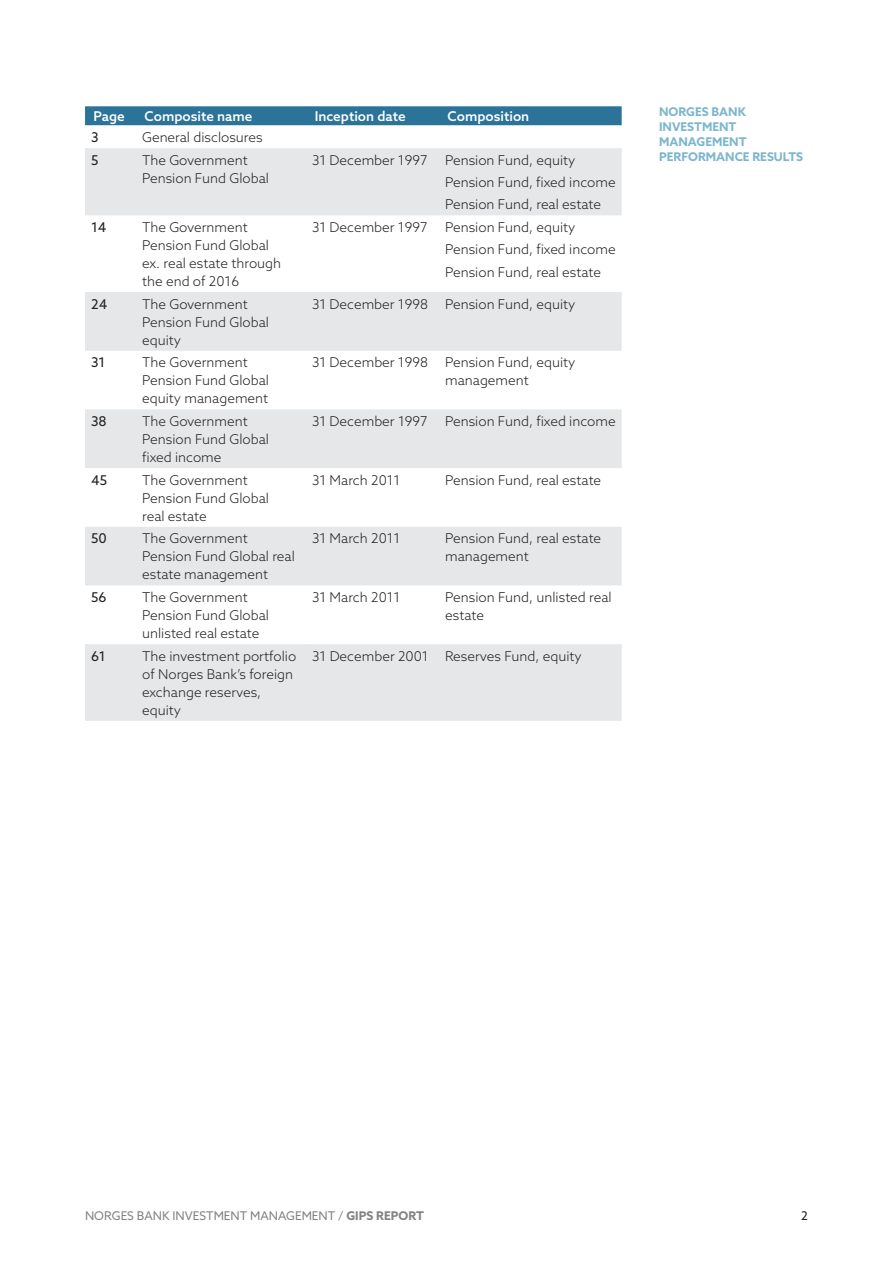
<style>
.page{position:relative;width:893px;height:1263px;background:#fff}
.page>*{position:absolute;margin:0;border:0;box-sizing:border-box;transform-origin:0 0}
.t1{font:300 13.5px/18px "Azo Sans";color:#231f20}
.t2{font:500 13.5px "Azo Sans";color:#fff}
.t3{font:13.5px "Azo Sans";color:#231f20}
.t4{font:700 12px/15px "Azo Sans";color:#7bb6ce}
.t5{font:12px "Azo Sans";color:#808285}
.t6{font:12px "Azo Sans";color:#231f20}
.s1{font-weight:700}
</style>
<div class="page">
<div style="left:85px;top:106px;width:537px;height:19px;background:#2c7399"></div>
<svg style="left:85px;top:148px;width:537px;height:573px;fill:#e6e7e9"></svg>
<p class="t2" style="left:94px;top:108px;width:33px">Page</p>
<p class="t2" style="left:145px;top:108px;width:109px">Composite name</p>
<p class="t2" style="left:315px;top:108px;width:93px">Inception date</p>
<p class="t2" style="left:448px;top:108px;width:83px">Composition</p>
<p class="t3" style="left:91px;top:129px;width:9px">3</p>
<p class="t1" style="left:142px;top:128px;width:122px">General disclosures</p>
<p class="t3" style="left:91px;top:151px;width:9px">5</p>
<p class="t1" style="left:142px;top:151px;width:128px">The Government<br>Pension Fund Global</p>
<p class="t1" style="left:312px;top:151px;width:117px">31 December 1997</p>
<p class="t1" style="left:445px;top:149px;width:172px;line-height:22.2px">Pension Fund, equity<br>Pension Fund, fixed income<br>Pension Fund, real estate</p>
<p class="t3" style="left:91px;top:218px;width:17px">14</p>
<p class="t1" style="left:142px;top:218px;width:141px">The Government<br>Pension Fund Global ex. real estate through the end of 2016</p>
<p class="t1" style="left:312px;top:218px;width:117px">31 December 1997</p>
<p class="t1" style="left:445px;top:216px;width:172px;line-height:22.2px">Pension Fund, equity<br>Pension Fund, fixed income<br>Pension Fund, real estate</p>
<p class="t3" style="left:91px;top:295px;width:18px">24</p>
<p class="t1" style="left:142px;top:295px;width:128px">The Government<br>Pension Fund Global equity</p>
<p class="t1" style="left:312px;top:295px;width:117px">31 December 1998</p>
<p class="t1" style="left:445px;top:295px;width:132px">Pension Fund, equity</p>
<p class="t3" style="left:91px;top:354px;width:16px">31</p>
<p class="t1" style="left:142px;top:353px;width:128px">The Government<br>Pension Fund Global equity management</p>
<p class="t1" style="left:312px;top:353px;width:117px">31 December 1998</p>
<p class="t1" style="left:445px;top:353px;width:132px">Pension Fund, equity management</p>
<p class="t3" style="left:91px;top:412px;width:17px">38</p>
<p class="t1" style="left:142px;top:412px;width:128px">The Government<br>Pension Fund Global fixed income</p>
<p class="t1" style="left:312px;top:412px;width:117px">31 December 1997</p>
<p class="t1" style="left:445px;top:412px;width:172px">Pension Fund, fixed income</p>
<p class="t3" style="left:91px;top:471px;width:17px">45</p>
<p class="t1" style="left:142px;top:471px;width:128px">The Government<br>Pension Fund Global real estate</p>
<p class="t1" style="left:312px;top:471px;width:90px">31 March 2011</p>
<p class="t1" style="left:445px;top:471px;width:158px">Pension Fund, real estate</p>
<p class="t3" style="left:91px;top:530px;width:17px">50</p>
<p class="t1" style="left:142px;top:529px;width:154px">The Government<br>Pension Fund Global real estate management</p>
<p class="t1" style="left:312px;top:529px;width:90px">31 March 2011</p>
<p class="t1" style="left:445px;top:529px;width:158px">Pension Fund, real estate management</p>
<p class="t3" style="left:91px;top:588px;width:17px">56</p>
<p class="t1" style="left:142px;top:588px;width:128px">The Government<br>Pension Fund Global unlisted real estate</p>
<p class="t1" style="left:312px;top:588px;width:90px">31 March 2011</p>
<p class="t1" style="left:445px;top:588px;width:168px">Pension Fund, unlisted real estate</p>
<p class="t3" style="left:91px;top:647px;width:16px">61</p>
<p class="t1" style="left:142px;top:647px;width:156px">The investment portfolio of Norges Bank’s foreign exchange reserves, equity</p>
<p class="t1" style="left:312px;top:647px;width:271px">31 December 2001 Reserves Fund, equity</p>
<p class="t4" style="left:659px;top:104px;width:146px">NORGES BANK<br>INVESTMENT<br>MANAGEMENT<br>PERFORMANCE RESULTS</p>
<p class="t5" style="left:85px;top:1208px;width:340px">NORGES BANK INVESTMENT MANAGEMENT / <span class="s1">GIPS REPORT</span></p>
<p class="t6" style="left:801px;top:1208px;width:8px">2</p>
</div>
